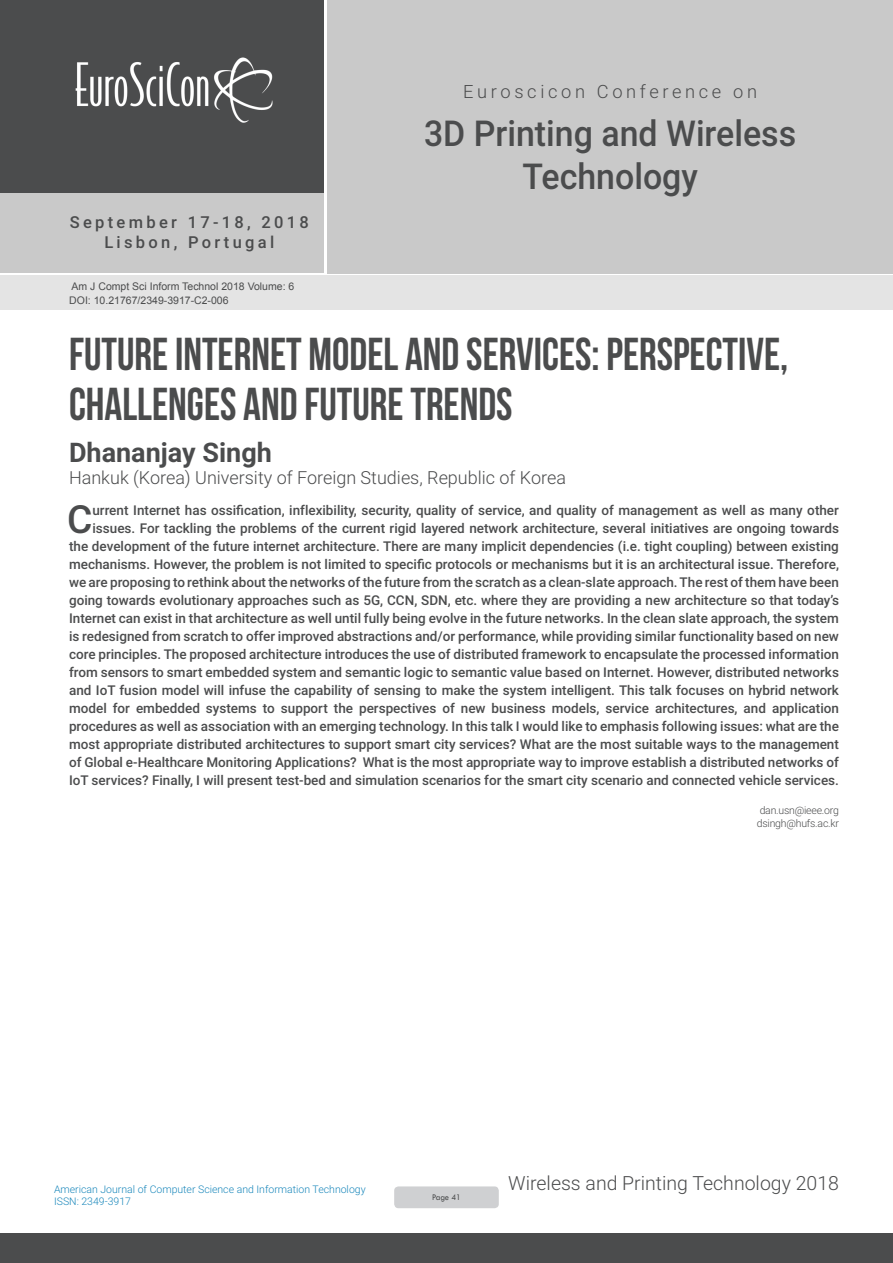
<style>
.page{position:relative;width:893px;height:1263px;background:#fff}
.page>*{position:absolute;margin:0;border:0;box-sizing:border-box;transform-origin:0 0}
.t1{font:46.05px/50.7px "Bebas Neue";color:#4b4c4d;scale:.95 1}
.Abstract{font:500 38.85px "Roboto";color:#4b4c4d}
.t2{font:500 35.7px/42.8px "Roboto";color:#4b4c4d;text-align:center;scale:.95 1}
.t3{font:700 27px "Roboto";color:#4b4c4d}
.t4{font:300 19.5px "Roboto";color:#4b4c4d}
.t5{font:300 18.3px "Roboto";letter-spacing:.2em;color:#4b4c4d}
.t6{font:300 18px "Roboto";color:#4b4c4d}
.t7{font:500 16.5px/19.8px "Roboto";letter-spacing:.2em;color:#4b4c4d;text-align:center}
.Abstract-2{font:500 13.5px/18px "Roboto";color:#4b4c4d;text-align:right}
.t8{font:300 10.5px/12.6px "Roboto";color:#1987bb}
.t9{font:10.5px "Arial";color:#4b4c4d}
.Biography{font:300 10.5px "Roboto";letter-spacing:-.02em;color:#4b4c4d}
.t10{font:9px "Tw Cen";letter-spacing:-.02em;color:#4b4c4d;scale:.95 1}
</style>
<div class="page">
<div style="left:0;top:0;width:323px;height:193px;background:#4b4c4d"></div>
<div style="left:1px;top:193px;width:323px;height:80px;background:#c9c9c9"></div>
<div style="left:327px;top:0;width:566px;height:273px;background:#c9c9c9"></div>
<img style="left:75px;top:57px;width:198px;height:66px">
<div style="left:0;top:1233px;width:893px;height:30px;background:#4b4c4d"></div>
<div style="left:1px;top:275px;width:892px;height:35px;background:#e4e4e4"></div>
<div style="left:394px;top:1186px;width:105px;height:22px;background:#cfd0d2;border-radius:4px"></div>
<p class="t7" style="left:70px;top:211px;width:241px">September 17-18, 2018<br>Lisbon, Portugal</p>
<p class="t9" style="left:72px;top:279px;width:224px">Am J Compt Sci Inform Technol 2018 Volume: 6</p>
<p class="t9" style="left:69px;top:293px;width:161px">DOI: 10.21767/2349-3917-C2-006</p>
<h3 class="t5" style="left:463px;top:79px;width:295px">Euroscicon Conference on</h3>
<h3 class="t2" style="left:424px;top:110px;width:393px">3D Printing and Wireless<br>Technology</h3>
<p class="t1" style="left:69px;top:328px;width:759px">FUTURE INTERNET MODEL AND SERVICES: PERSPECTIVE,<br>CHALLENGES AND FUTURE TRENDS</p>
<p class="t3" style="left:69px;top:433px;width:204px">Dhananjay Singh</p>
<p class="t6" style="left:69px;top:464px;width:498px">Hankuk (Korea) University of Foreign Studies, Republic of Korea</p>
<p class="Abstract" style="left:67px;top:492px;width:27px">C</p>
<p class="Abstract-2" style="left:69px;top:501px;width:771px">urrent Internet has ossification, inflexibility, security, quality of service, and quality of management as well as many other issues. For tackling the problems of the current rigid layered network architecture, several initiatives are ongoing towards<br>the development of the future internet architecture. There are many implicit dependencies (i.e. tight coupling) between existing mechanisms. However, the problem is not limited to specific protocols or mechanisms but it is an architectural issue. Therefore, we are proposing to rethink about the networks of the future from the scratch as a clean-slate approach. The rest of them have been going towards evolutionary approaches such as 5G, CCN, SDN, etc. where they are providing a new architecture so that today’s Internet can exist in that architecture as well until fully being evolve in the future networks. In the clean slate approach, the system is redesigned from scratch to offer improved abstractions and/or performance, while providing similar functionality based on new core principles. The proposed architecture introduces the use of distributed framework to encapsulate the processed information from sensors to smart embedded system and semantic logic to semantic value based on Internet. However, distributed networks and IoT fusion model will infuse the capability of sensing to make the system intelligent. This talk focuses on hybrid network model for embedded systems to support the perspectives of new business models, service architectures, and application procedures as well as association with an emerging technology. In this talk I would like to emphasis following issues: what are the most appropriate distributed architectures to support smart city services? What are the most suitable ways to the management of Global e-Healthcare Monitoring Applications? What is the most appropriate way to improve establish a distributed networks of IoT services? Finally, I will present test-bed and simulation scenarios for the smart city scenario and connected vehicle services.</p>
<p class="Biography" style="left:760px;top:802px;width:81px">dan.usn@ieee.org</p>
<p class="Biography" style="left:757px;top:816px;width:84px">dsingh@hufs.ac.kr</p>
<p class="t8" style="left:54px;top:1182px;width:313px">American Journal of Computer Science and Information Technology<br>ISSN: 2349-3917</p>
<p class="t10" style="left:432px;top:1192px;width:32px">Page 41</p>
<h3 class="t4" style="left:508px;top:1169px;width:332px">Wireless and Printing Technology 2018</h3>
</div>
